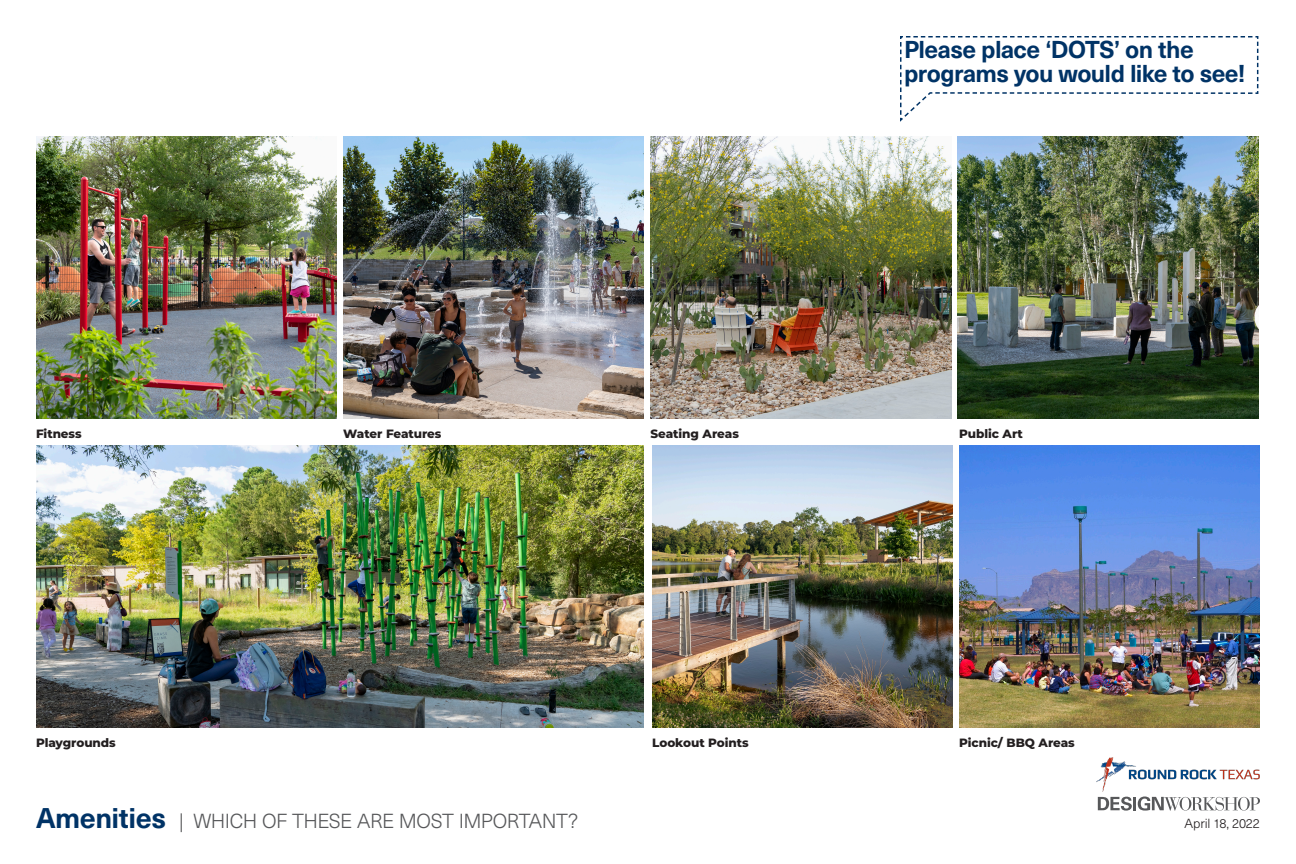
<style>
.page{position:relative;width:1296px;height:864px;background:#fff}
.page>*{position:absolute;margin:0;border:0;box-sizing:border-box;transform-origin:0 0}
.t1{font:700 24px/24px "Neue Haas Unica W1 G";letter-spacing:-.025em;color:#036}
.t2{font:300 20px "Neue Haas Unica W1 G";letter-spacing:-.025em;color:#57585a}
.t3{font:300 13px "Neue Haas Unica W1 G";letter-spacing:-.01em;color:#231f20}
.t4{font:800 12px "Montserrat";letter-spacing:-.005em;color:#231f20}
.s1{font-weight:700;font-size:28px;color:#036}
</style>
<div class="page">
<svg style="left:1098px;top:796px;width:162px;height:15px"></svg>
<img style="left:1096px;top:757px;width:164px;height:35px">
<img style="left:36px;top:136px;width:301px;height:282px">
<img style="left:343px;top:136px;width:301px;height:282px">
<img style="left:36px;top:446px;width:608px;height:282px">
<img style="left:650px;top:136px;width:301px;height:282px">
<img style="left:958px;top:136px;width:300px;height:282px">
<img style="left:652px;top:446px;width:301px;height:282px">
<img style="left:959px;top:446px;width:301px;height:282px">
<svg style="left:900px;top:36px;width:359px;height:86px"></svg>
<p class="t4" style="left:36px;top:425px;width:47px">Fitness</p>
<p class="t4" style="left:36px;top:734px;width:81px">Playgrounds</p>
<h1 class="t1" style="left:904px;top:36px;width:343px">Please place ‘DOTS’ on the programs you would like to see!</h1>
<p class="t4" style="left:343px;top:425px;width:100px">Water Features</p>
<p class="t4" style="left:650px;top:425px;width:90px">Seating Areas</p>
<p class="t4" style="left:959px;top:425px;width:65px">Public Art</p>
<p class="t4" style="left:652px;top:734px;width:98px">Lookout Points</p>
<p class="t4" style="left:959px;top:734px;width:117px">Picnic/ BBQ Areas</p>
<h2 class="t2" style="left:36px;top:806px;width:544px"><span class="s1">Amenities</span> | WHICH OF THESE ARE MOST IMPORTANT?</h2>
<p class="t3" style="left:1185px;top:814px;width:77px">April 18, 2022</p>
</div>
